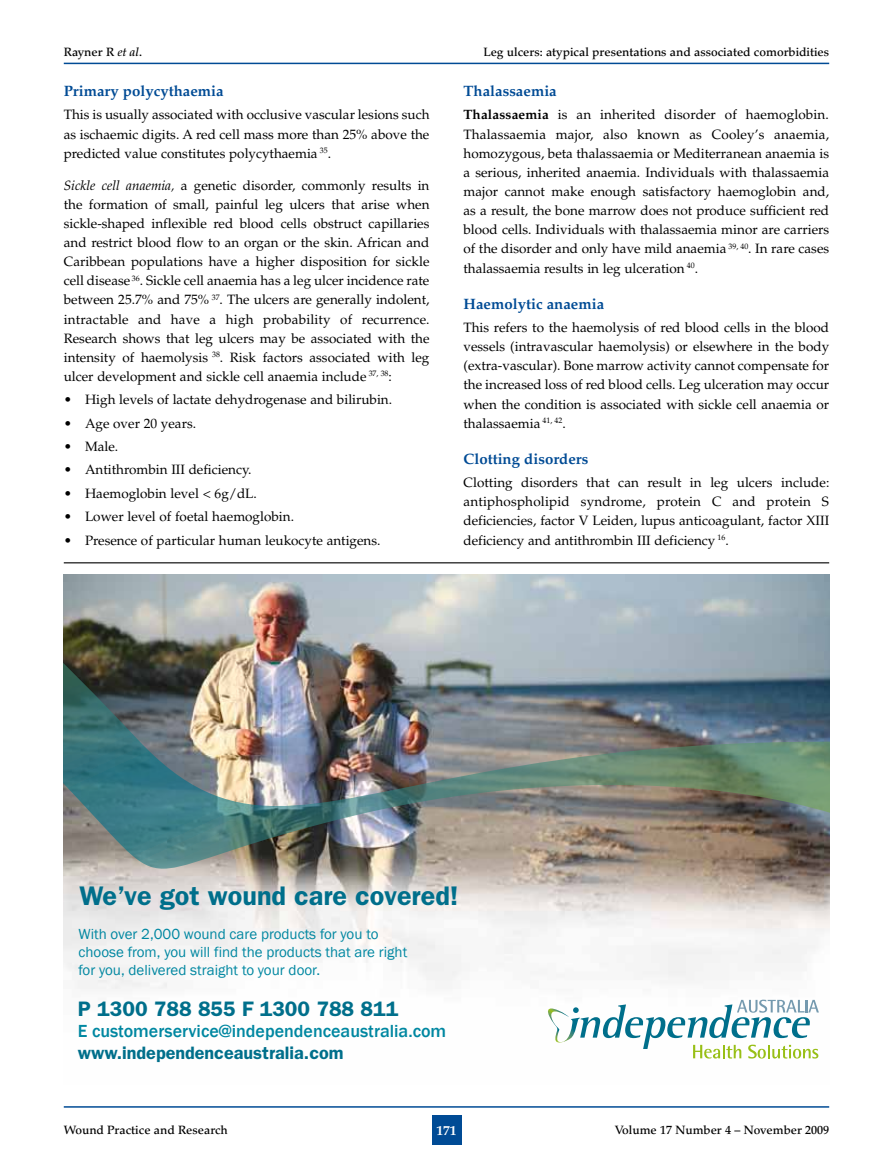
<style>
.page{position:relative;width:893px;height:1170px;background:#fff}
.page>*{position:absolute;margin:0;border:0;box-sizing:border-box;transform-origin:0 0}
.t1{font:600 27px "Franklin Gothic";color:#006f8b}
.t2{font:600 21px "Franklin Gothic";color:#006f8b}
.t3{font:500 18px "Franklin Gothic";color:#0087a1}
.t4{font:600 18px "Franklin Gothic";color:#006f8b}
.t5{font:15px/18px "Franklin Gothic";color:#0087a1}
.t6{font:700 15px "Palatino";color:#004b95}
.t7{font:13.5px/19px "Palatino";color:#000;text-align:justify}
.t8{font:700 13.5px "Palatino";color:#fff}
.t9{font:500 12px "Palatino";color:#000}
.s1{font-style:italic}
.s2{font-weight:700}
</style>
<div class="page">
<div style="left:432px;top:1114px;width:29px;height:30px;background:#004b95"></div>
<hr style="left:64px;top:1106px;width:765px;height:1px;background:#004b95">
<hr style="left:64px;top:63px;width:765px;height:1px;background:#004b95">
<img style="left:64px;top:574px;width:765px;height:485px">
<hr style="left:64px;top:562px;width:765px;height:1px;background:#000">
<p class="t9" style="left:64px;top:45px;width:80px">Rayner R <span class="s1">et al</span>.</p>
<p class="t9" style="left:483px;top:45px;width:347px">Leg ulcers: atypical presentations and associated comorbidities</p>
<p class="t6" style="left:64px;top:82px;width:161px">Primary polycythaemia</p>
<p class="t7" style="left:64px;top:106px;width:367px">This is usually associated with occlusive vascular lesions such as ischaemic digits. A red cell mass more than 25% above the predicted value constitutes polycythaemia <sup>35</sup>.</p>
<p class="t7" style="left:64px;top:176px;width:367px"><span class="s1">Sickle cell anaemia,</span> a genetic disorder, commonly results in the formation of small, painful leg ulcers that arise when sickle-shaped inflexible red blood cells obstruct capillaries and restrict blood flow to an organ or the skin. African and Caribbean populations have a higher disposition for sickle cell disease <sup>36</sup>. Sickle cell anaemia has a leg ulcer incidence rate between 25.7% and 75% <sup>37</sup>. The ulcers are generally indolent, intractable and have a high probability of recurrence.<br>Research shows that leg ulcers may be associated with the intensity of haemolysis <sup>38</sup>. Risk factors associated with leg ulcer development and sickle cell anaemia include <sup>37,</sup> <sup>38</sup>:</p>
<p class="t7" style="left:64px;top:390px;width:330px">• High levels of lactate dehydrogenase and bilirubin.</p>
<p class="t7" style="left:64px;top:414px;width:134px">• Age over 20 years.</p>
<p class="t7" style="left:64px;top:437px;width:56px">• Male.</p>
<p class="t7" style="left:64px;top:460px;width:189px">• Antithrombin III deficiency.</p>
<p class="t7" style="left:64px;top:484px;width:195px">• Haemoglobin level &lt; 6g/dL.</p>
<p class="t7" style="left:64px;top:507px;width:232px">• Lower level of foetal haemoglobin.</p>
<p class="t7" style="left:64px;top:530px;width:318px">• Presence of particular human leukocyte antigens.</p>
<p class="t6" style="left:463px;top:82px;width:95px">Thalassaemia</p>
<p class="t7" style="left:463px;top:106px;width:367px"><span class="s2">Thalassaemia</span> is an inherited disorder of haemoglobin.<br>Thalassaemia major, also known as Cooley’s anaemia, homozygous, beta thalassaemia or Mediterranean anaemia is a serious, inherited anaemia. Individuals with thalassaemia major cannot make enough satisfactory haemoglobin and, as a result, the bone marrow does not produce sufficient red blood cells. Individuals with thalassaemia minor are carriers of the disorder and only have mild anaemia <sup>39,</sup> <sup>40</sup>. In rare cases thalassaemia results in leg ulceration <sup>40</sup>.</p>
<p class="t6" style="left:463px;top:295px;width:142px">Haemolytic anaemia</p>
<p class="t7" style="left:463px;top:318px;width:367px">This refers to the haemolysis of red blood cells in the blood vessels (intravascular haemolysis) or elsewhere in the body (extra-vascular). Bone marrow activity cannot compensate for the increased loss of red blood cells. Leg ulceration may occur when the condition is associated with sickle cell anaemia or thalassaemia <sup>41,</sup> <sup>42</sup>.</p>
<p class="t6" style="left:463px;top:450px;width:126px">Clotting disorders</p>
<p class="t7" style="left:463px;top:473px;width:367px">Clotting disorders that can result in leg ulcers include: antiphospholipid syndrome, protein C and protein S deficiencies, factor V Leiden, lupus anticoagulant, factor XIII deficiency and antithrombin III deficiency <sup>16</sup>.</p>
<h1 class="t1" style="left:79px;top:879px;width:381px">We’ve got wound care covered!</h1>
<p class="t5" style="left:78px;top:925px;width:330px">With over 2,000 wound care products for you to choose from, you will find the products that are right for you, delivered straight to your door.</p>
<h2 class="t2" style="left:78px;top:995px;width:322px">P 1300 788 855 F 1300 788 811</h2>
<h3 class="t3" style="left:78px;top:1020px;width:370px">E customerservice@independenceaustralia.com</h3>
<h3 class="t4" style="left:78px;top:1041px;width:267px">www.independenceaustralia.com</h3>
<p class="t9" style="left:64px;top:1122px;width:166px">Wound Practice and Research</p>
<p class="t8" style="left:436px;top:1121px;width:22px">171</p>
<p class="t9" style="left:615px;top:1122px;width:216px">Volume 17 Number 4 – November 2009</p>
</div>
